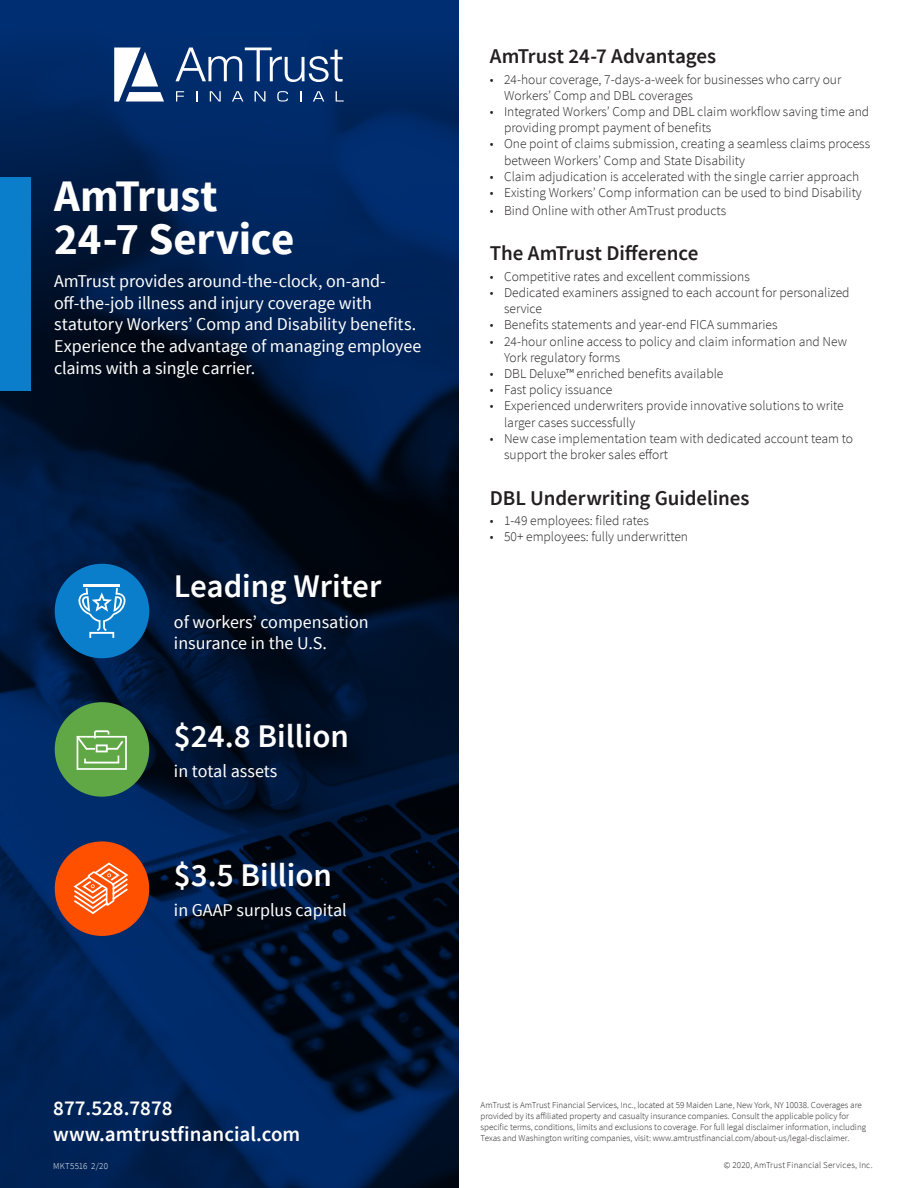
<style>
.page{position:relative;width:918px;height:1188px;background:#fff}
.page>*{position:absolute;margin:0;border:0;box-sizing:border-box;transform-origin:0 0}
.Body_Copy{font:700 45px "Source Sans Pro";letter-spacing:-.005em;color:#fff}
.t1{font:600 33px "Source Sans Pro";color:#fff}
.Body_Copy-2{font:600 21px "Source Sans Pro";letter-spacing:-.005em;color:#231f20}
.t2{font:600 21px "Source Sans Pro";color:#fff}
.Body_Copy-3{font:18px/21.6px "Source Sans Pro";letter-spacing:-.005em;color:#fff}
.t3{font:300 13.5px/16.2px "Source Sans Pro";color:#231f20}
.Copyright{font:300 9px/10.8px "Source Sans Pro";color:#231f20}
.Copyright-2{font:300 9px "Source Sans Pro";letter-spacing:.02em;color:#231f20}
.Copyright-3{font:300 9px "Source Sans Pro";letter-spacing:.015em;color:#fff}
</style>
<div class="page">
<img style="left:0;top:0;width:459px;height:1188px">
<div style="left:0;top:177px;width:30px;height:214px;background:#0a7eca"></div>
<div style="left:55px;top:564px;width:94px;height:94px;background:#0a7eca;border-radius:50%"></div>
<hr style="left:84px;top:584px;width:36px;height:2px;background:#fff">
<svg style="left:78px;top:588px;width:48px;height:50px"></svg>
<div style="left:55px;top:841px;width:94px;height:95px;background:#ff5000;border-radius:50%"></div>
<svg style="left:73px;top:863px;width:55px;height:51px"></svg>
<div style="left:55px;top:702px;width:94px;height:95px;background:#5fa845;border-radius:50%"></div>
<svg style="left:77px;top:730px;width:50px;height:40px"></svg>
<svg style="left:175px;top:48px;width:168px;height:34px"></svg>
<svg style="left:176px;top:91px;width:8px;height:11px"></svg>
<svg style="left:196px;top:91px;width:2px;height:11px"></svg>
<svg style="left:210px;top:91px;width:11px;height:11px"></svg>
<svg style="left:232px;top:91px;width:11px;height:11px"></svg>
<svg style="left:255px;top:91px;width:10px;height:11px"></svg>
<svg style="left:277px;top:91px;width:11px;height:11px"></svg>
<svg style="left:313px;top:91px;width:11px;height:11px"></svg>
<svg style="left:336px;top:91px;width:8px;height:11px"></svg>
<svg style="left:114px;top:48px;width:50px;height:54px"></svg>
<p class="Body_Copy" style="left:54px;top:167px;width:165px">AmTrust</p>
<p class="Body_Copy" style="left:54px;top:211px;width:242px">24-7 Service</p>
<p class="Body_Copy-3" style="left:54px;top:271px;width:369px">AmTrust provides around-the-clock, on-and&shy;off-the-job illness and injury coverage with statutory Workers’ Comp and Disability benefits.<br>Experience the advantage of managing employee claims with a single carrier.</p>
<p class="t1" style="left:174px;top:566px;width:209px">Leading Writer</p>
<p class="Body_Copy-3" style="left:174px;top:611px;width:196px">of workers’ compensation insurance in the U.S.</p>
<p class="t1" style="left:174px;top:715px;width:177px">$24.8 Billion</p>
<p class="Body_Copy-3" style="left:174px;top:761px;width:105px">in total assets</p>
<p class="t1" style="left:174px;top:854px;width:160px">$3.5 Billion</p>
<p class="Body_Copy-3" style="left:174px;top:900px;width:174px">in GAAP surplus capital</p>
<p class="Body_Copy-2" style="left:490px;top:43px;width:228px">AmTrust 24-7 Advantages</p>
<p class="t3" style="left:504px;top:71px;width:339px;text-indent:-14px">• 24-hour coverage, 7-days-a-week for businesses who carry our<br>Workers’ Comp and DBL coverages</p>
<p class="t3" style="left:504px;top:103px;width:367px;text-indent:-14px">• Integrated Workers’ Comp and DBL claim workflow saving time and providing prompt payment of benefits</p>
<p class="t3" style="left:504px;top:136px;width:368px;text-indent:-14px">• One point of claims submission, creating a seamless claims process between Workers’ Comp and State Disability</p>
<p class="t3" style="left:490px;top:168px;width:371px">• Claim adjudication is accelerated with the single carrier approach</p>
<p class="t3" style="left:490px;top:184px;width:373px">• Existing Workers’ Comp information can be used to bind Disability</p>
<p class="t3" style="left:490px;top:202px;width:238px">• Bind Online with other AmTrust products</p>
<p class="Body_Copy-2" style="left:490px;top:240px;width:210px">The AmTrust Difference</p>
<p class="t3" style="left:490px;top:268px;width:261px">• Competitive rates and excellent commissions</p>
<p class="t3" style="left:504px;top:285px;width:347px;text-indent:-14px">• Dedicated examiners assigned to each account for personalized service</p>
<p class="t3" style="left:490px;top:317px;width:289px">• Benefits statements and year-end FICA summaries</p>
<p class="t3" style="left:504px;top:333px;width:345px;text-indent:-14px">• 24-hour online access to policy and claim information and New<br>York regulatory forms</p>
<p class="t3" style="left:490px;top:366px;width:235px">• DBL Deluxe™ enriched benefits available</p>
<p class="t3" style="left:490px;top:382px;width:124px">• Fast policy issuance</p>
<p class="t3" style="left:504px;top:398px;width:341px;text-indent:-14px">• Experienced underwriters provide innovative solutions to write larger cases successfully</p>
<p class="t3" style="left:504px;top:430px;width:351px;text-indent:-14px">• New case implementation team with dedicated account team to support the broker sales effort</p>
<p class="Body_Copy-2" style="left:490px;top:484px;width:261px">DBL Underwriting Guidelines</p>
<p class="t3" style="left:490px;top:513px;width:160px">• 1-49 employees: filed rates</p>
<p class="t3" style="left:490px;top:529px;width:200px">• 50+ employees: fully underwritten</p>
<p class="t2" style="left:53px;top:1095px;width:121px">877.528.7878</p>
<p class="t2" style="left:53px;top:1121px;width:249px">www.amtrustfinancial.com</p>
<p class="Copyright-3" style="left:53px;top:1160px;width:56px">MKT5516 2/20</p>
<p class="Copyright" style="left:481px;top:1100px;width:387px">AmTrust is AmTrust Financial Services, Inc., located at 59 Maiden Lane, New York, NY 10038. Coverages are provided by its affiliated property and casualty insurance companies. Consult the applicable policy for specific terms, conditions, limits and exclusions to coverage. For full legal disclaimer information, including Texas and Washington writing companies, visit: www.amtrustfinancial.com/about-us/legal-disclaimer.</p>
<p class="Copyright-2" style="left:724px;top:1159px;width:150px">© 2020, AmTrust Financial Services, Inc.</p>
</div>
